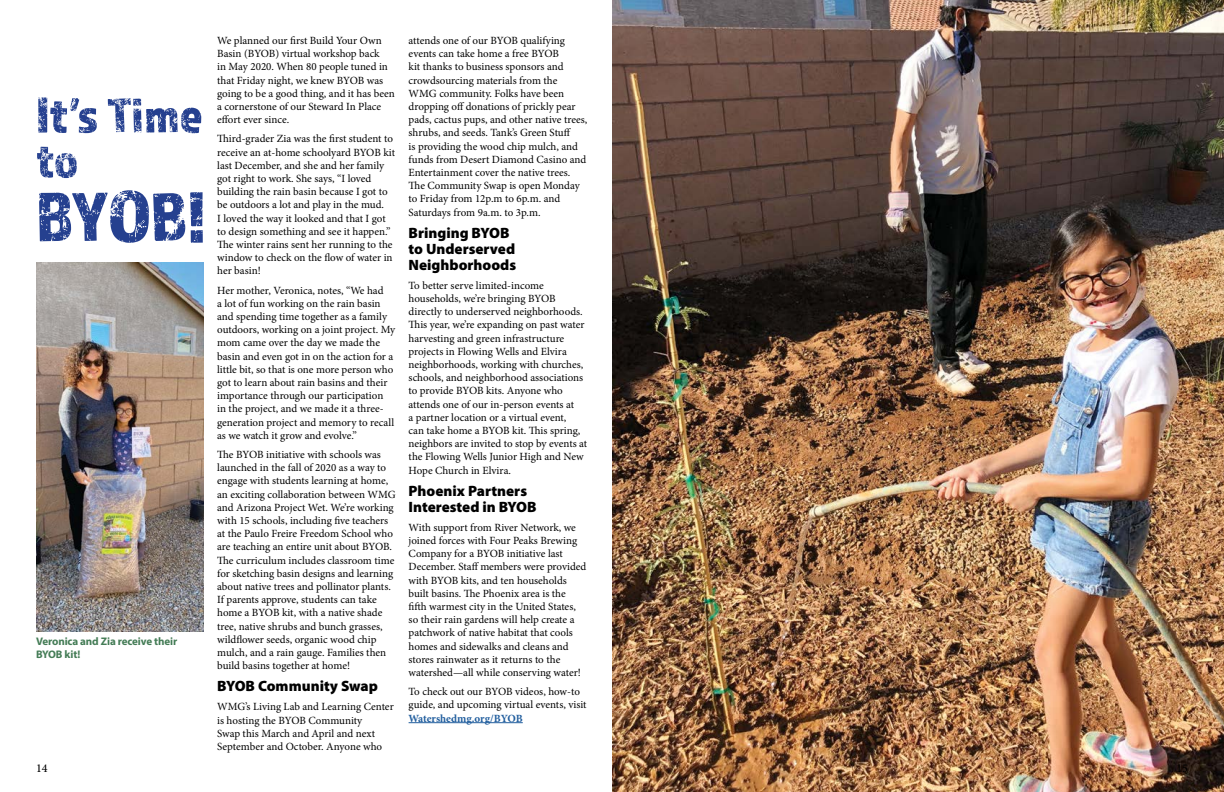
<style>
.page{position:relative;width:1224px;height:792px;background:#fff}
.page>*{position:absolute;margin:0;border:0;box-sizing:border-box;transform-origin:0 0}
.t1{font:74px "Almaq Rough";color:#25408f}
.t2{font:51px/45px "Almaq Rough";color:#25408f}
.t3{font:900 15px/16px "Myriad Pro";color:#000}
.t4{font:500 12px "Minion Pro";color:#000}
.t5{font:11px/13.2px "Minion Pro";letter-spacing:-.005em;color:#000}
.t6{font:700 11px/13.2px "Myriad Pro";letter-spacing:-.01em;color:#447c56}
.t7{font:700 11px "Minion Pro";letter-spacing:-.005em;color:#215e9e}
</style>
<div class="page">
<img style="left:612px;top:0;width:612px;height:792px">
<img style="left:36px;top:263px;width:168px;height:368px">
<hr style="left:409px;top:722px;width:114px;height:1px;background:#215e9e">
<h2 class="t2" style="left:36px;top:91px;width:168px">It’s Time to</h2>
<h1 class="t1" style="left:36px;top:172px;width:171px">BYOB!</h1>
<p class="t6" style="left:36px;top:634px;width:143px">Veronica and Zia receive their<br>BYOB kit!</p>
<p class="t5" style="left:217px;top:34px;width:179px">We planned our first Build Your Own Basin (BYOB) virtual workshop back<br>in May 2020. When 80 people tuned in that Friday night, we knew BYOB was going to be a good thing, and it has been a cornerstone of our Steward In Place effort ever since.</p>
<p class="t5" style="left:217px;top:132px;width:179px">Third-grader Zia was the first student to receive an at-home schoolyard BYOB kit last December, and she and her family got right to work. She says, “I loved building the rain basin because I got to be outdoors a lot and play in the mud.<br>I loved the way it looked and that I got to design something and see it happen.” The winter rains sent her running to the window to check on the flow of water in her basin!</p>
<p class="t5" style="left:217px;top:284px;width:180px">Her mother, Veronica, notes, “We had<br>a lot of fun working on the rain basin and spending time together as a family outdoors, working on a joint project. My mom came over the day we made the basin and even got in on the action for a little bit, so that is one more person who got to learn about rain basins and their importance through our participation<br>in the project, and we made it a three&shy;generation project and memory to recall as we watch it grow and evolve.”</p>
<p class="t5" style="left:217px;top:448px;width:180px">The BYOB initiative with schools was launched in the fall of 2020 as a way to engage with students learning at home, an exciting collaboration between WMG and Arizona Project Wet. We’re working with 15 schools, including five teachers at the Paulo Freire Freedom School who are teaching an entire unit about BYOB.<br>The curriculum includes classroom time for sketching basin designs and learning about native trees and pollinator plants.<br>If parents approve, students can take home a BYOB kit, with a native shade tree, native shrubs and bunch grasses, wildflower seeds, organic wood chip mulch, and a rain gauge. Families then build basins together at home!</p>
<h3 class="t3" style="left:217px;top:678px;width:162px">BYOB Community Swap</h3>
<p class="t5" style="left:217px;top:700px;width:178px">WMG’s Living Lab and Learning Center is hosting the BYOB Community<br>Swap this March and April and next September and October. Anyone who</p>
<p class="t5" style="left:409px;top:34px;width:180px">attends one of our BYOB qualifying events can take home a free BYOB<br>kit thanks to business sponsors and crowdsourcing materials from the WMG community. Folks have been dropping off donations of prickly pear pads, cactus pups, and other native trees, shrubs, and seeds. Tank’s Green Stuff<br>is providing the wood chip mulch, and funds from Desert Diamond Casino and Entertainment cover the native trees.<br>The Community Swap is open Monday to Friday from 12p.m to 6p.m. and Saturdays from 9a.m. to 3p.m.</p>
<h3 class="t3" style="left:409px;top:224px;width:109px">Bringing BYOB to Underserved<br>Neighborhoods</h3>
<p class="t5" style="left:409px;top:279px;width:180px">To better serve limited-income households, we’re bringing BYOB directly to underserved neighborhoods.<br>This year, we’re expanding on past water harvesting and green infrastructure projects in Flowing Wells and Elvira neighborhoods, working with churches, schools, and neighborhood associations to provide BYOB kits. Anyone who attends one of our in-person events at<br>a partner location or a virtual event,<br>can take home a BYOB kit. This spring, neighbors are invited to stop by events at the Flowing Wells Junior High and New Hope Church in Elvira.</p>
<h3 class="t3" style="left:409px;top:482px;width:130px">Phoenix Partners<br>Interested in BYOB</h3>
<p class="t5" style="left:409px;top:521px;width:179px">With support from River Network, we joined forces with Four Peaks Brewing Company for a BYOB initiative last December. Staff members were provided with BYOB kits, and ten households built basins. The Phoenix area is the fifth warmest city in the United States, so their rain gardens will help create a patchwork of native habitat that cools homes and sidewalks and cleans and stores rainwater as it returns to the watershed—all while conserving water!</p>
<p class="t5" style="left:409px;top:685px;width:180px">To check out our BYOB videos, how-to guide, and upcoming virtual events, visit</p>
<p class="t7" style="left:409px;top:710px;width:116px">Watershedmg.org/BYOB</p>
<p class="t4" style="left:36px;top:760px;width:13px">14</p>
<p class="t4" style="left:1176px;top:760px;width:13px">15</p>
</div>
